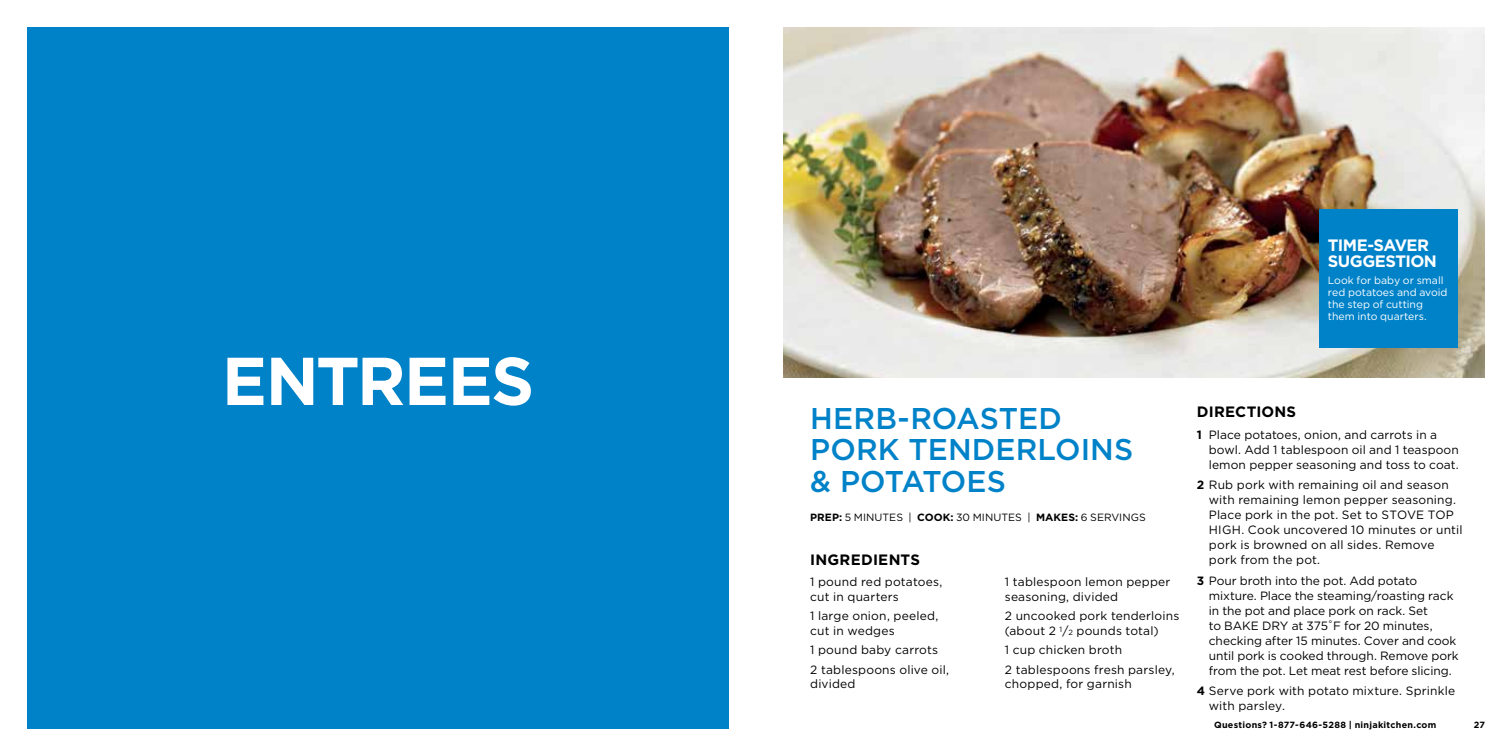
<style>
.page{position:relative;width:1512px;height:756px;background:#fff}
.page>*{position:absolute;margin:0;border:0;box-sizing:border-box;transform-origin:0 0}
.t1{font:700 67.5px "Gotham";letter-spacing:-.025em;color:#fff}
.t2{font:500 30px/31.5px "Gotham";color:#0082c9}
.t3{font:700 16.5px/16.5px "Gotham";letter-spacing:-.03em;color:#fff}
.t4{font:700 15px "Gotham";letter-spacing:.015em;color:#000}
.t5{font:12px/15px "Gotham";letter-spacing:.01em;color:#000}
.t6{font:10.5px/12px "Gotham";color:#fff}
.t7{font:10.5px "Gotham";letter-spacing:.005em;color:#000}
.t8{font:700 9px "Gotham";letter-spacing:.03em;color:#000}
.s1{font-weight:700}
.s2{font-size:7.5px}
</style>
<div class="page">
<div style="left:27px;top:27px;width:702px;height:702px;background:#0082c9"></div>
<img style="left:783px;top:27px;width:702px;height:351px">
<div style="left:1319px;top:209px;width:139px;height:139px;background:#0082c9"></div>
<h1 class="t1" style="left:222px;top:336px;width:314px">ENTREES</h1>
<h3 class="t3" style="left:1328px;top:237px;width:111px">TIME-SAVER<br>SUGGESTION</h3>
<p class="t6" style="left:1328px;top:274px;width:121px">Look for baby or small red potatoes and avoid the step of cutting them into quarters.</p>
<h2 class="t2" style="left:810px;top:402px;width:325px">HERB-ROASTED<br>PORK TENDERLOINS &amp; POTATOES</h2>
<p class="t7" style="left:810px;top:511px;width:337px"><span class="s1">PREP:</span> 5 MINUTES | <span class="s1">COOK:</span> 30 MINUTES | <span class="s1">MAKES:</span> 6 SERVINGS</p>
<p class="t4" style="left:810px;top:550px;width:111px">INGREDIENTS</p>
<p class="t5" style="left:810px;top:575px;width:134px;line-height:14.2px">1 pound red potatoes, cut in quarters</p>
<p class="t5" style="left:810px;top:609px;width:130px;line-height:14.2px">1 large onion, peeled, cut in wedges</p>
<p class="t5" style="left:810px;top:640px;width:140px;line-height:19.6px">1 pound baby carrots<br>2 tablespoons olive oil,</p>
<p class="t5" style="left:810px;top:676px;width:47px">divided</p>
<p class="t5" style="left:1005px;top:575px;width:167px;line-height:14.2px">1 tablespoon lemon pepper seasoning, divided</p>
<p class="t5" style="left:1005px;top:609px;width:176px;line-height:14.2px">2 uncooked pork tenderloins (about 2 <sup>1</sup>/<span class="s2">2</span> pounds total)</p>
<p class="t5" style="left:1005px;top:640px;width:171px;line-height:19.6px">1 cup chicken broth<br>2 tablespoons fresh parsley,</p>
<p class="t5" style="left:1005px;top:676px;width:128px">chopped, for garnish</p>
<p class="t4" style="left:1197px;top:402px;width:101px">DIRECTIONS</p>
<p class="t5" style="left:1209px;top:427px;width:252px;text-indent:-12px"><span class="s1">1</span> Place potatoes, onion, and carrots in a bowl. Add 1 tablespoon oil and 1 teaspoon lemon pepper seasoning and toss to coat.</p>
<p class="t5" style="left:1209px;top:477px;width:255px;text-indent:-12px"><span class="s1">2</span> Rub pork with remaining oil and season with remaining lemon pepper seasoning.<br>Place pork in the pot. Set to STOVE TOP HIGH. Cook uncovered 10 minutes or until pork is browned on all sides. Remove pork from the pot.</p>
<p class="t5" style="left:1209px;top:573px;width:251px;text-indent:-12px"><span class="s1">3</span> Pour broth into the pot. Add potato mixture. Place the steaming/roasting rack in the pot and place pork on rack. Set<br>to BAKE DRY at 375˚F for 20 minutes, checking after 15 minutes. Cover and cook until pork is cooked through. Remove pork from the pot. Let meat rest before slicing.</p>
<p class="t5" style="left:1209px;top:683px;width:248px;text-indent:-12px"><span class="s1">4</span> Serve pork with potato mixture. Sprinkle with parsley.</p>
<p class="t8" style="left:1214px;top:719px;width:224px">Questions? 1-877-646-5288 | ninjakitchen.com</p>
<p class="t8" style="left:1474px;top:719px;width:13px">27</p>
</div>
